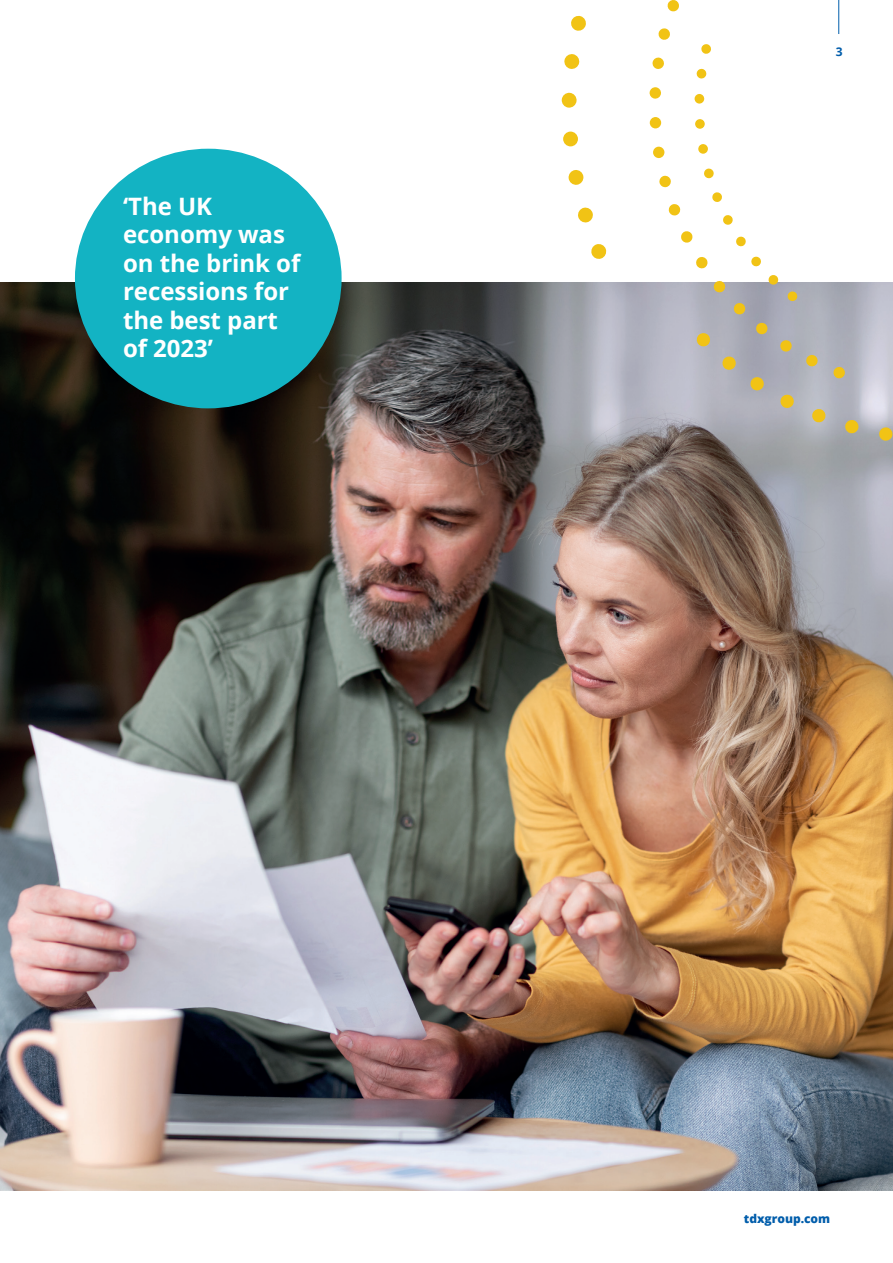
<style>
.page{position:relative;width:893px;height:1263px;background:#fff}
.page>*{position:absolute;margin:0;border:0;box-sizing:border-box;transform-origin:0 0}
.t1{font:700 24px/28.5px "Open Sans";color:#fff}
.t2{font:800 12px "Open Sans";color:#015dab}
.t3{font:700 12px "Open Sans";color:#015dab}
</style>
<div class="page">
<img style="left:1px;top:283px;width:891px;height:908px">
<hr style="left:838px;top:0;width:1px;height:34px;background:#015dab">
<div style="left:75px;top:149px;width:267px;height:259px;background:#13b3c3;border-radius:50%"></div>
<svg style="left:571px;top:15px;width:15px;height:16px"></svg>
<svg style="left:564px;top:54px;width:16px;height:15px"></svg>
<svg style="left:561px;top:92px;width:16px;height:16px"></svg>
<div style="left:563px;top:132px;width:15px;height:14px;background:#f1c315;border-radius:50%"></div>
<svg style="left:568px;top:170px;width:16px;height:15px"></svg>
<svg style="left:578px;top:207px;width:15px;height:16px"></svg>
<svg style="left:591px;top:244px;width:16px;height:15px"></svg>
<svg style="left:696px;top:332px;width:15px;height:15px"></svg>
<svg style="left:722px;top:356px;width:14px;height:14px"></svg>
<svg style="left:750px;top:376px;width:15px;height:15px"></svg>
<svg style="left:780px;top:394px;width:15px;height:15px"></svg>
<svg style="left:811px;top:408px;width:15px;height:15px"></svg>
<svg style="left:844px;top:419px;width:15px;height:15px"></svg>
<svg style="left:878px;top:427px;width:15px;height:14px"></svg>
<svg style="left:667px;top:0;width:12px;height:12px"></svg>
<svg style="left:658px;top:28px;width:12px;height:12px"></svg>
<svg style="left:652px;top:57px;width:12px;height:12px"></svg>
<div style="left:649px;top:87px;width:12px;height:12px;background:#f1c315;border-radius:50%"></div>
<div style="left:650px;top:117px;width:11px;height:11px;background:#f1c315;border-radius:50%"></div>
<div style="left:653px;top:146px;width:12px;height:12px;background:#f1c315;border-radius:50%"></div>
<svg style="left:659px;top:175px;width:12px;height:13px"></svg>
<svg style="left:668px;top:204px;width:13px;height:12px"></svg>
<svg style="left:681px;top:231px;width:12px;height:12px"></svg>
<svg style="left:696px;top:257px;width:12px;height:12px"></svg>
<svg style="left:713px;top:281px;width:13px;height:12px"></svg>
<svg style="left:733px;top:302px;width:13px;height:13px"></svg>
<svg style="left:755px;top:322px;width:13px;height:13px"></svg>
<svg style="left:780px;top:339px;width:12px;height:13px"></svg>
<svg style="left:805px;top:354px;width:13px;height:13px"></svg>
<svg style="left:833px;top:366px;width:13px;height:13px"></svg>
<svg style="left:701px;top:44px;width:10px;height:10px"></svg>
<svg style="left:696px;top:68px;width:11px;height:11px"></svg>
<div style="left:694px;top:94px;width:10px;height:10px;background:#f1c315;border-radius:50%"></div>
<div style="left:695px;top:119px;width:10px;height:10px;background:#f1c315;border-radius:50%"></div>
<div style="left:698px;top:144px;width:10px;height:10px;background:#f1c315;border-radius:50%"></div>
<svg style="left:704px;top:168px;width:10px;height:11px"></svg>
<svg style="left:712px;top:192px;width:10px;height:10px"></svg>
<svg style="left:723px;top:215px;width:10px;height:10px"></svg>
<svg style="left:736px;top:236px;width:10px;height:11px"></svg>
<svg style="left:751px;top:256px;width:10px;height:11px"></svg>
<svg style="left:768px;top:275px;width:11px;height:10px"></svg>
<svg style="left:787px;top:291px;width:11px;height:11px"></svg>
<p class="t1" style="left:123px;top:191px;width:179px">‘The UK economy was on the brink of recessions for the best part of 2023’</p>
<p class="t3" style="left:836px;top:43px;width:8px">3</p>
<p class="t2" style="left:744px;top:1210px;width:88px">tdxgroup.com</p>
</div>
